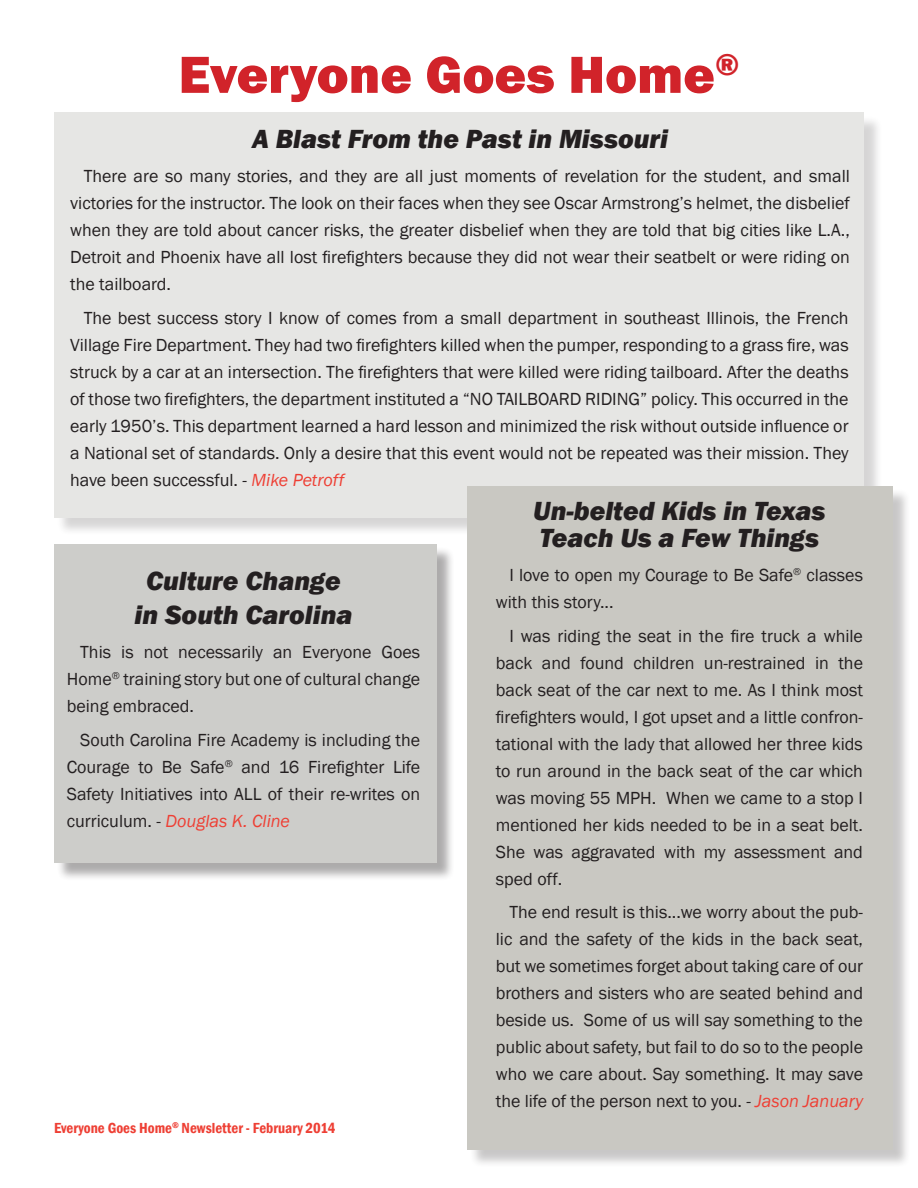
<style>
.page{position:relative;width:918px;height:1188px;background:#fff}
.page>*{position:absolute;margin:0;border:0;box-sizing:border-box;transform-origin:0 0}
.t1{font:800 54px "Franklin Gothic";color:#d1232a}
.t2{font:italic 800 27px/27px "Franklin Gothic";color:#231f20}
.t3{font:18px/27px "Franklin Gothic";color:#231f20;text-align:justify}
.t4{font:600 condensed 15px "Franklin Gothic";color:#ee3f34}
.s1{font-style:italic}
.s2{font-style:italic;color:#ee3f34}
</style>
<div class="page">
<div style="left:56px;top:115px;width:827px;height:422px;background:#231f20;opacity:.75"></div>
<div style="left:54px;top:113px;width:810px;height:405px;background:#e6e6e4"></div>
<div style="left:469px;top:488px;width:443px;height:680px;background:#231f20;opacity:.25"></div>
<div style="left:467px;top:486px;width:426px;height:663px;background:#c9c8c2"></div>
<div style="left:56px;top:547px;width:399px;height:334px;background:#231f20;opacity:.75"></div>
<div style="left:54px;top:544px;width:382px;height:318px;background:#cdcdca"></div>
<h1 class="t1" style="left:179px;top:40px;width:562px">Everyone Goes Home<sup>®</sup></h1>
<h2 class="t2" style="left:252px;top:126px;width:418px">A Blast From the Past in Missouri</h2>
<p class="t3" style="left:70px;top:163px;width:781px;text-indent:14px">There are so many stories, and they are all just moments of revelation for the student, and small victories for the instructor. The look on their faces when they see Oscar Armstrong’s helmet, the disbelief when they are told about cancer risks, the greater disbelief when they are told that big cities like L.A., Detroit and Phoenix have all lost firefighters because they did not wear their seatbelt or were riding on the tailboard.</p>
<p class="t3" style="left:70px;top:305px;width:780px;text-indent:14px">The best success story I know of comes from a small department in southeast Illinois, the French Village Fire Department. They had two firefighters killed when the pumper, responding to a grass fire, was struck by a car at an intersection. The firefighters that were killed were riding tailboard. After the deaths of those two firefighters, the department instituted a “NO TAILBOARD RIDING” policy. This occurred in the early 1950’s. This department learned a hard lesson and minimized the risk without outside influence or a National set of standards. Only a desire that this event would not be repeated was their mission. They have been successful. <span class="s1">-</span> <span class="s2">Mike Petroff</span></p>
<h2 class="t2" style="left:533px;top:498px;width:294px">Un-belted Kids in Texas<br>Teach Us a Few Things</h2>
<p class="t3" style="left:496px;top:562px;width:369px;text-indent:13px">I love to open my Courage to Be Safe<sup>®</sup> classes with this story...</p>
<p class="t3" style="left:496px;top:622px;width:369px;text-indent:14px">I was riding the seat in the fire truck a while back and found children un-restrained in the back seat of the car next to me. As I think most firefighters would, I got upset and a little confron&shy;tational with the lady that allowed her three kids to run around in the back seat of the car which was moving 55 MPH. When we came to a stop I mentioned her kids needed to be in a seat belt.<br>She was aggravated with my assessment and sped off.</p>
<p class="t3" style="left:496px;top:899px;width:369px;text-indent:14px">The end result is this...we worry about the pub&shy;lic and the safety of the kids in the back seat, but we sometimes forget about taking care of our brothers and sisters who are seated behind and beside us. Some of us will say something to the public about safety, but fail to do so to the people who we care about. Say something. It may save the life of the person next to you. <span class="s1">-</span> <span class="s2">Jason January</span></p>
<h2 class="t2" style="left:135px;top:565px;width:220px;line-height:33.8px;text-align:center">Culture Change in South Carolina</h2>
<p class="t3" style="left:67px;top:639px;width:355px;text-indent:14px">This is not necessarily an Everyone Goes Home<sup>®</sup> training story but one of cultural change being embraced.</p>
<p class="t3" style="left:67px;top:727px;width:355px;text-indent:14px">South Carolina Fire Academy is including the Courage to Be Safe<sup>®</sup> and 16 Firefighter Life Safety Initiatives into ALL of their re-writes on curriculum. - <span class="s2">Douglas K. Cline</span></p>
<p class="t4" style="left:54px;top:1118px;width:283px">Everyone Goes Home<sup>®</sup> Newsletter - February 2014</p>
</div>
